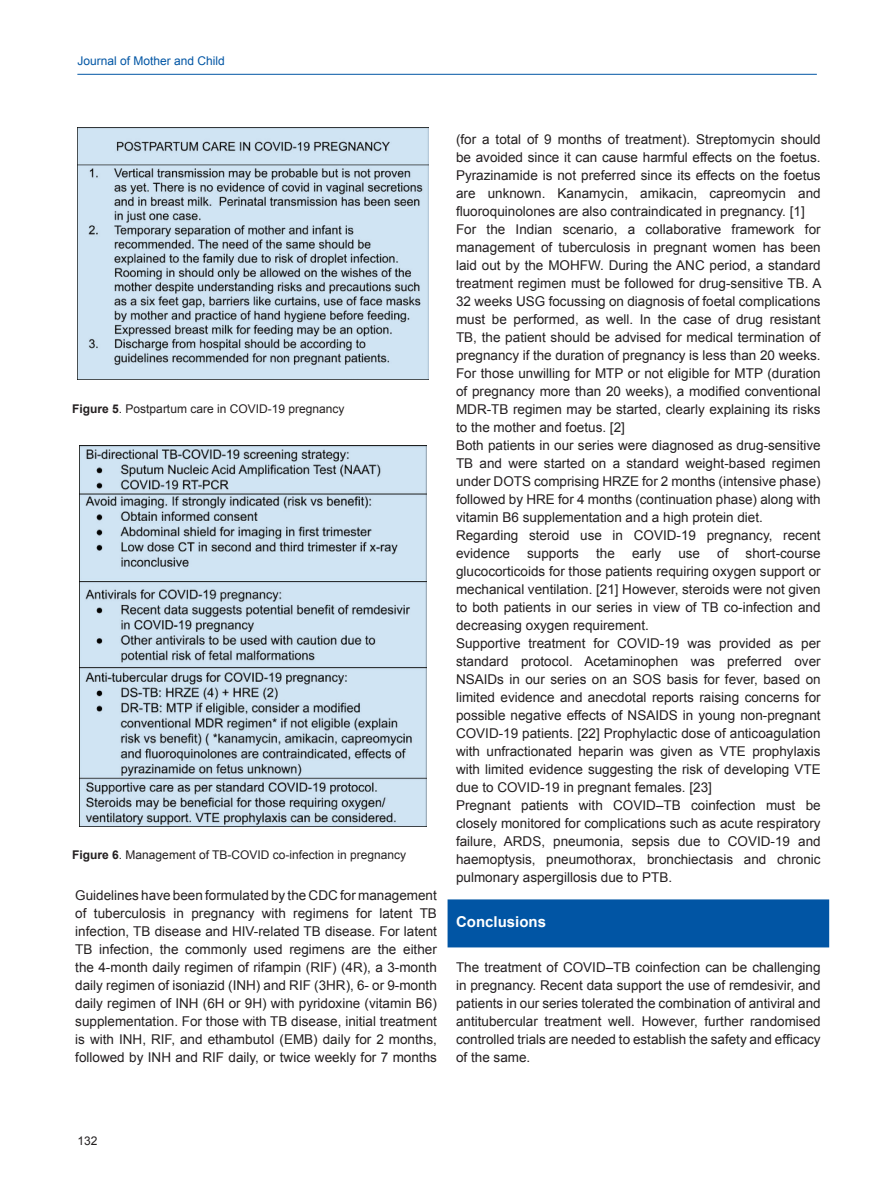
<style>
.page{position:relative;width:893px;height:1191px;background:#fff}
.page>*{position:absolute;margin:0;border:0;box-sizing:border-box;transform-origin:0 0}
._1__SUBTITLE{font:700 15px "Arial";color:#fff}
.TEKST{font:13.5px/18px "Arial";color:#231f20;text-align:justify}
.Table_captipn{font:12px "Arial";color:#231f20}
.t1{font:12px "Arial";color:#0155a4}
.s1{font-weight:700}
</style>
<div class="page">
<hr style="left:77px;top:74px;width:740px;height:1px;background:#0155a4">
<div style="left:448px;top:899px;width:381px;height:48px;background:#0155a4"></div>
<img style="left:78px;top:128px;width:351px;height:252px">
<img style="left:79px;top:446px;width:348px;height:380px">
<p class="t1" style="left:77px;top:53px;width:149px">Journal of Mother and Child</p>
<p class="Table_captipn" style="left:72px;top:400px;width:274px"><span class="s1">Figure 5</span>. Postpartum care in COVID-19 pregnancy</p>
<p class="Table_captipn" style="left:72px;top:846px;width:335px"><span class="s1">Figure 6</span>. Management of TB-COVID co-infection in pregnancy</p>
<p class="TEKST" style="left:75px;top:886px;width:363px">Guidelines have been formulated by the CDC for management of tuberculosis in pregnancy with regimens for latent TB infection, TB disease and HIV-related TB disease. For latent TB infection, the commonly used regimens are the either the 4-month daily regimen of rifampin (RIF) (4R), a 3-month daily regimen of isoniazid (INH) and RIF (3HR), 6- or 9-month daily regimen of INH (6H or 9H) with pyridoxine (vitamin B6) supplementation. For those with TB disease, initial treatment is with INH, RIF, and ethambutol (EMB) daily for 2 months, followed by INH and RIF daily, or twice weekly for 7 months</p>
<p class="TEKST" style="left:456px;top:130px;width:366px">(for a total of 9 months of treatment). Streptomycin should be avoided since it can cause harmful effects on the foetus.<br>Pyrazinamide is not preferred since its effects on the foetus are unknown. Kanamycin, amikacin, capreomycin and fluoroquinolones are also contraindicated in pregnancy. [1]</p>
<p class="TEKST" style="left:456px;top:220px;width:367px">For the Indian scenario, a collaborative framework for management of tuberculosis in pregnant women has been laid out by the MOHFW. During the ANC period, a standard treatment regimen must be followed for drug-sensitive TB. A 32 weeks USG focussing on diagnosis of foetal complications must be performed, as well. In the case of drug resistant TB, the patient should be advised for medical termination of pregnancy if the duration of pregnancy is less than 20 weeks.<br>For those unwilling for MTP or not eligible for MTP (duration of pregnancy more than 20 weeks), a modified conventional MDR-TB regimen may be started, clearly explaining its risks to the mother and foetus. [2]</p>
<p class="TEKST" style="left:456px;top:436px;width:366px">Both patients in our series were diagnosed as drug-sensitive TB and were started on a standard weight-based regimen under DOTS comprising HRZE for 2 months (intensive phase) followed by HRE for 4 months (continuation phase) along with vitamin B6 supplementation and a high protein diet.</p>
<p class="TEKST" style="left:456px;top:526px;width:366px">Regarding steroid use in COVID-19 pregnancy, recent evidence</p>
<p class="TEKST" style="left:527px;top:544px;width:53px">supports</p>
<p class="TEKST" style="left:596px;top:544px;width:20px">the</p>
<p class="TEKST" style="left:632px;top:544px;width:31px">early</p>
<p class="TEKST" style="left:678px;top:544px;width:23px">use</p>
<p class="TEKST" style="left:717px;top:544px;width:13px">of</p>
<p class="TEKST" style="left:456px;top:544px;width:366px;text-indent:290px">short-course glucocorticoids for those patients requiring oxygen support or mechanical ventilation. [21] However, steroids were not given to both patients in our series in view of TB co-infection and decreasing oxygen requirement.</p>
<p class="TEKST" style="left:456px;top:634px;width:366px">Supportive treatment for COVID-19 was provided as per standard protocol. Acetaminophen was preferred over NSAIDs in our series on an SOS basis for fever, based on limited evidence and anecdotal reports raising concerns for possible negative effects of NSAIDS in young non-pregnant COVID-19 patients. [22] Prophylactic dose of anticoagulation with unfractionated heparin was given as VTE prophylaxis with limited evidence suggesting the risk of developing VTE due to COVID-19 in pregnant females. [23]</p>
<p class="TEKST" style="left:456px;top:796px;width:366px">Pregnant patients with COVID–TB coinfection must be closely monitored for complications such as acute respiratory failure, ARDS, pneumonia, sepsis due to COVID-19 and haemoptysis, pneumothorax, bronchiectasis and chronic pulmonary aspergillosis due to PTB.</p>
<p class="_1__SUBTITLE" style="left:456px;top:911px;width:92px">Conclusions</p>
<p class="TEKST" style="left:456px;top:958px;width:366px">The treatment of COVID–TB coinfection can be challenging in pregnancy. Recent data support the use of remdesivir, and patients in our series tolerated the combination of antiviral and antitubercular treatment well. However, further randomised controlled trials are needed to establish the safety and efficacy of the same.</p>
<p class="Table_captipn" style="left:78px;top:1132px;width:22px">132</p>
</div>
